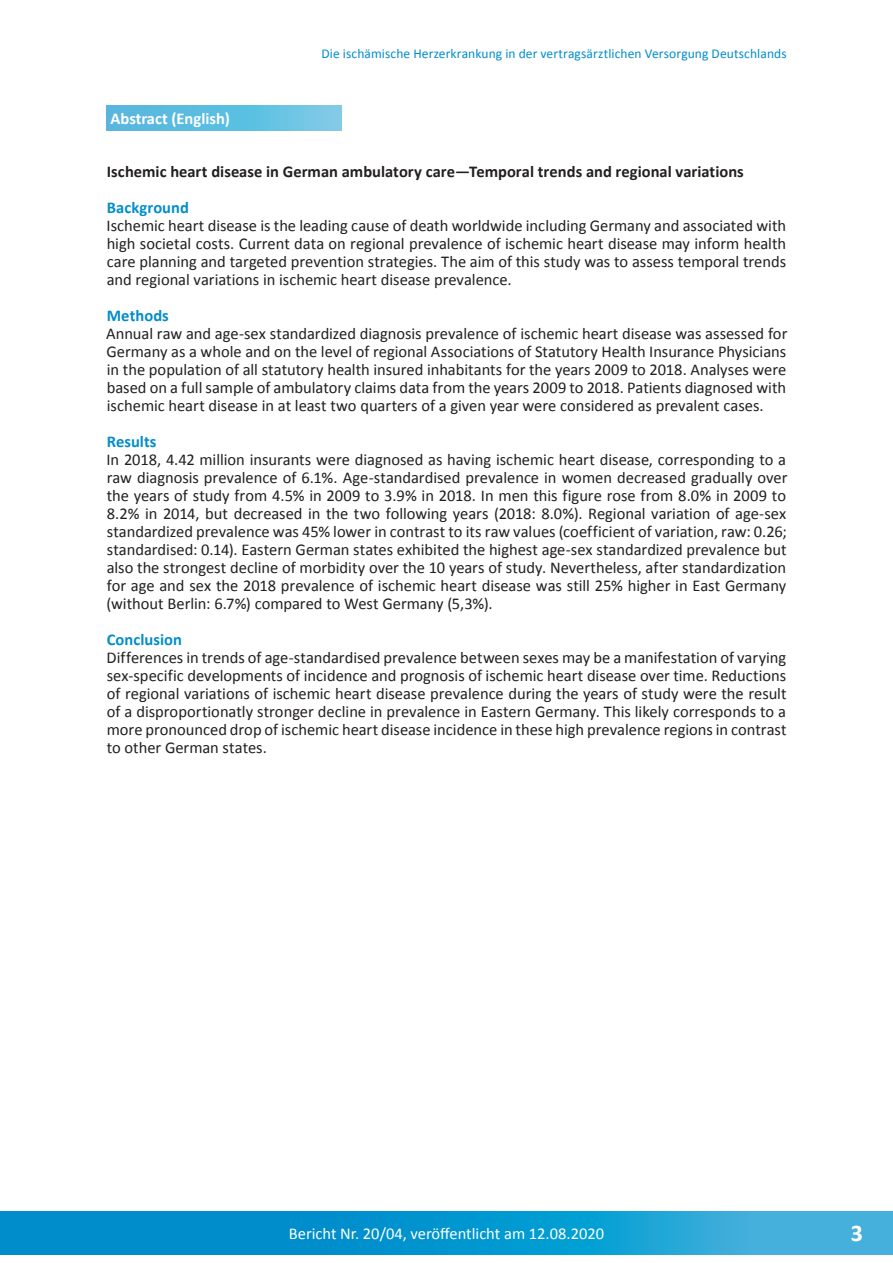
<style>
.page{position:relative;width:893px;height:1263px;background:#fff}
.page>*{position:absolute;margin:0;border:0;box-sizing:border-box;transform-origin:0 0}
.t1{font:700 24px "Calibri";color:#fff}
.Fließtext_en{font:16.5px/18px "Calibri";letter-spacing:-.005em;color:#231f20;text-align:justify}
.Titel_des_Berichts_e{font:700 16.5px "Calibri";color:#231f20}
.t2{font:16.5px "Calibri";color:#fff}
.Zwischenüberschrift{font:700 16.5px "Calibri";letter-spacing:.005em;color:#008dcb}
.t3{font:700 16.5px "Calibri";color:#fff}
.t4{font:13.5px "Calibri";letter-spacing:.005em;color:#008dcb}
</style>
<div class="page">
<svg style="left:0;top:1212px;width:893px;height:42px;background:#119ad1"></svg>
<svg style="left:106px;top:106px;width:236px;height:24px;background:#62bfe1"></svg>
<p class="t4" style="left:322px;top:45px;width:467px">Die ischämische Herzerkrankung in der vertragsärztlichen Versorgung Deutschlands</p>
<p class="t3" style="left:111px;top:108px;width:121px">Abstract (English)</p>
<p class="Titel_des_Berichts_e" style="left:107px;top:161px;width:638px">Ischemic heart disease in German ambulatory care—Temporal trends and regional variations</p>
<p class="Zwischenüberschrift" style="left:107px;top:197px;width:84px">Background</p>
<p class="Fließtext_en" style="left:107px;top:217px;width:681px">Ischemic heart disease is the leading cause of death worldwide including Germany and associated with high societal costs. Current data on regional prevalence of ischemic heart disease may inform health care planning and targeted prevention strategies. The aim of this study was to assess temporal trends and regional variations in ischemic heart disease prevalence.</p>
<p class="Zwischenüberschrift" style="left:107px;top:305px;width:64px">Methods</p>
<p class="Fließtext_en" style="left:106px;top:325px;width:683px">Annual raw and age-sex standardized diagnosis prevalence of ischemic heart disease was assessed for Germany as a whole and on the level of regional Associations of Statutory Health Insurance Physicians in the population of all statutory health insured inhabitants for the years 2009 to 2018. Analyses were based on a full sample of ambulatory claims data from the years 2009 to 2018. Patients diagnosed with ischemic heart disease in at least two quarters of a given year were considered as prevalent cases.</p>
<p class="Zwischenüberschrift" style="left:107px;top:431px;width:51px">Results</p>
<p class="Fließtext_en" style="left:107px;top:451px;width:682px">In 2018, 4.42 million insurants were diagnosed as having ischemic heart disease, corresponding to a raw diagnosis prevalence of 6.1%. Age-standardised prevalence in women decreased gradually over the years of study from 4.5% in 2009 to 3.9% in 2018. In men this figure rose from 8.0% in 2009 to 8.2% in 2014, but decreased in the two following years (2018: 8.0%). Regional variation of age-sex standardized prevalence was 45% lower in contrast to its raw values (coefficient of variation, raw: 0.26; standardised: 0.14). Eastern German states exhibited the highest age-sex standardized prevalence but also the strongest decline of morbidity over the 10 years of study. Nevertheless, after standardization for age and sex the 2018 prevalence of ischemic heart disease was still 25% higher in East Germany (without Berlin: 6.7%) compared to West Germany (5,3%).</p>
<p class="Zwischenüberschrift" style="left:107px;top:629px;width:77px">Conclusion</p>
<p class="Fließtext_en" style="left:107px;top:649px;width:682px">Differences in trends of age-standardised prevalence between sexes may be a manifestation of varying sex-specific developments of incidence and prognosis of ischemic heart disease over time. Reductions of regional variations of ischemic heart disease prevalence during the years of study were the result of a disproportionatly stronger decline in prevalence in Eastern Germany. This likely corresponds to a more pronounced drop of ischemic heart disease incidence in these high prevalence regions in contrast to other German states.</p>
<p class="t2" style="left:289px;top:1223px;width:317px">Bericht Nr. 20/04, veröffentlicht am 12.08.2020</p>
<h1 class="t1" style="left:851px;top:1218px;width:14px">3</h1>
</div>
